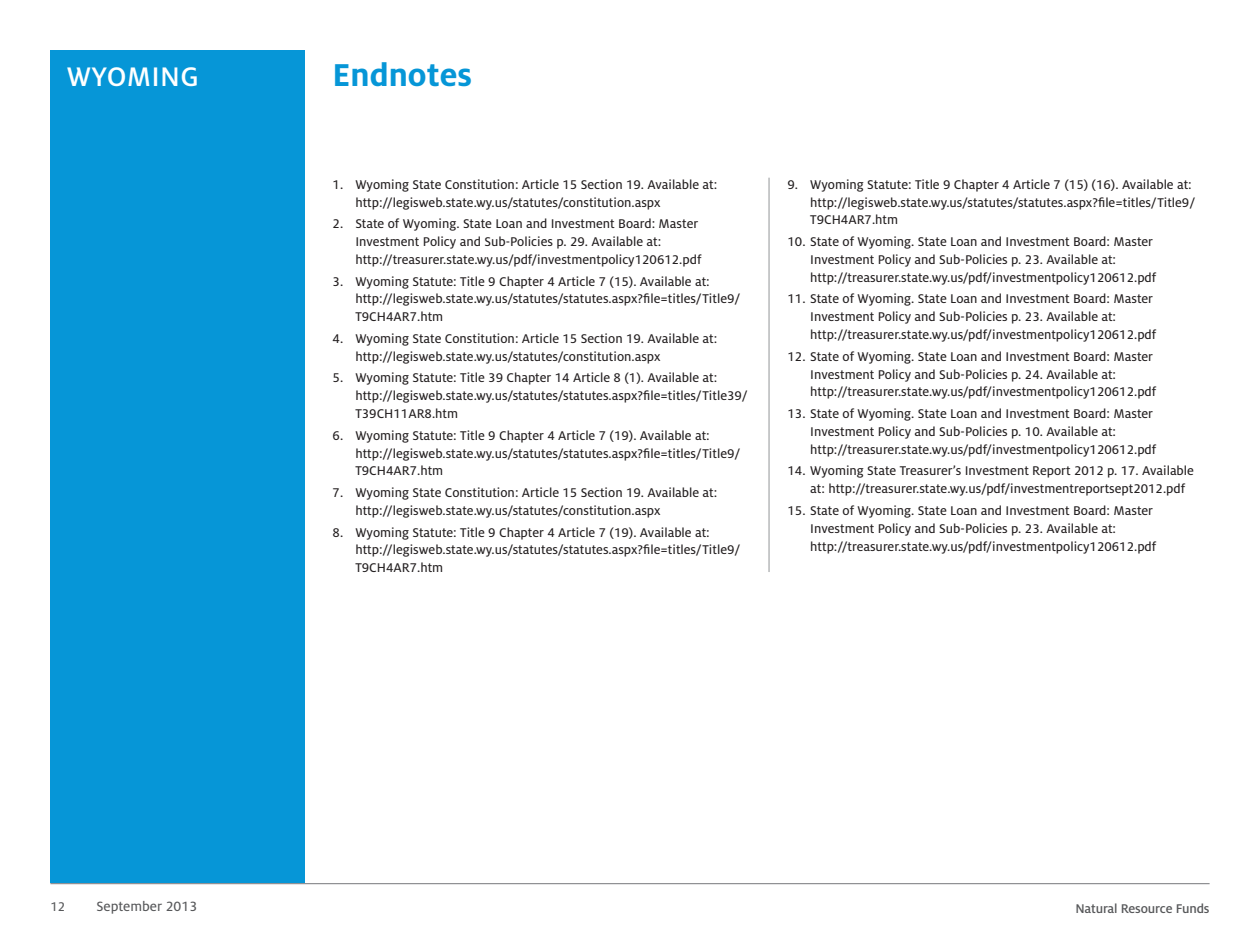
<style>
.page{position:relative;width:1260px;height:945px;background:#fff}
.page>*{position:absolute;margin:0;border:0;box-sizing:border-box;transform-origin:0 0}
.page_head{font:700 35px "Milo OT";color:#0696d7}
.t1{font:500 29.75px "Milo OT";letter-spacing:.01em;color:#fff}
.t2{font:14.88px "Milo OT Text";color:#57585a}
.endnotes{font:14px/17.8px "Milo OT Text";color:#231f20}
.t3{font:500 14px "Milo OT";letter-spacing:-.01em;color:#57585a}
.t4{font:14px "Milo OT Text";color:#57585a}
</style>
<div class="page">
<div style="left:50px;top:50px;width:255px;height:833px;background:#0696d7"></div>
<hr style="left:50px;top:883px;width:1160px;height:1px;background:#76787b">
<hr style="left:769px;top:178px;width:1px;height:394px;background:#939598">
<h2 class="t1" style="left:67px;top:60px;width:133px">WYOMING</h2>
<p class="page_head" style="left:333px;top:55px;width:141px">Endnotes</p>
<p class="endnotes" style="left:355px;top:176px;width:363px;text-indent:-23px">1. Wyoming State Constitution: Article 15 Section 19. Available at: http://legisweb.state.wy.us/statutes/constitution.aspx</p>
<p class="endnotes" style="left:355px;top:215px;width:348px;text-indent:-23px">2. State of Wyoming. State Loan and Investment Board: Master<br>Investment Policy and Sub-Policies p. 29. Available at: http://treasurer.state.wy.us/pdf/investmentpolicy120612.pdf</p>
<p class="endnotes" style="left:355px;top:272px;width:387px;text-indent:-23px">3. Wyoming Statute: Title 9 Chapter 4 Article 7 (15). Available at: http://legisweb.state.wy.us/statutes/statutes.aspx?file=titles/Title9/<br>T9CH4AR7.htm</p>
<p class="endnotes" style="left:355px;top:330px;width:363px;text-indent:-23px">4. Wyoming State Constitution: Article 15 Section 19. Available at: http://legisweb.state.wy.us/statutes/constitution.aspx</p>
<p class="endnotes" style="left:355px;top:369px;width:394px;text-indent:-23px">5. Wyoming Statute: Title 39 Chapter 14 Article 8 (1). Available at: http://legisweb.state.wy.us/statutes/statutes.aspx?file=titles/Title39/<br>T39CH11AR8.htm</p>
<p class="endnotes" style="left:355px;top:427px;width:387px;text-indent:-23px">6. Wyoming Statute: Title 9 Chapter 4 Article 7 (19). Available at: http://legisweb.state.wy.us/statutes/statutes.aspx?file=titles/Title9/<br>T9CH4AR7.htm</p>
<p class="endnotes" style="left:355px;top:484px;width:363px;text-indent:-23px">7. Wyoming State Constitution: Article 15 Section 19. Available at: http://legisweb.state.wy.us/statutes/constitution.aspx</p>
<p class="endnotes" style="left:355px;top:523px;width:387px;text-indent:-23px">8. Wyoming Statute: Title 9 Chapter 4 Article 7 (19). Available at: http://legisweb.state.wy.us/statutes/statutes.aspx?file=titles/Title9/<br>T9CH4AR7.htm</p>
<p class="endnotes" style="left:810px;top:176px;width:387px;text-indent:-23px">9. Wyoming Statute: Title 9 Chapter 4 Article 7 (15) (16). Available at: http://legisweb.state.wy.us/statutes/statutes.aspx?file=titles/Title9/<br>T9CH4AR7.htm</p>
<p class="endnotes" style="left:810px;top:233px;width:348px;text-indent:-23px">10. State of Wyoming. State Loan and Investment Board: Master<br>Investment Policy and Sub-Policies p. 23. Available at: http://treasurer.state.wy.us/pdf/investmentpolicy120612.pdf</p>
<p class="endnotes" style="left:810px;top:290px;width:348px;text-indent:-23px">11. State of Wyoming. State Loan and Investment Board: Master<br>Investment Policy and Sub-Policies p. 23. Available at: http://treasurer.state.wy.us/pdf/investmentpolicy120612.pdf</p>
<p class="endnotes" style="left:810px;top:348px;width:348px;text-indent:-23px">12. State of Wyoming. State Loan and Investment Board: Master<br>Investment Policy and Sub-Policies p. 24. Available at: http://treasurer.state.wy.us/pdf/investmentpolicy120612.pdf</p>
<p class="endnotes" style="left:810px;top:405px;width:348px;text-indent:-23px">13. State of Wyoming. State Loan and Investment Board: Master<br>Investment Policy and Sub-Policies p. 10. Available at: http://treasurer.state.wy.us/pdf/investmentpolicy120612.pdf</p>
<p class="endnotes" style="left:810px;top:462px;width:385px;text-indent:-23px">14. Wyoming State Treasurer’s Investment Report 2012 p. 17. Available at: http://treasurer.state.wy.us/pdf/investmentreportsept2012.pdf</p>
<p class="endnotes" style="left:810px;top:502px;width:348px;text-indent:-23px">15. State of Wyoming. State Loan and Investment Board: Master<br>Investment Policy and Sub-Policies p. 23. Available at: http://treasurer.state.wy.us/pdf/investmentpolicy120612.pdf</p>
<p class="t4" style="left:50px;top:899px;width:16px">12</p>
<p class="t2" style="left:96px;top:898px;width:102px">September 2013</p>
<p class="t3" style="left:1075px;top:901px;width:136px">Natural Resource Funds</p>
</div>
